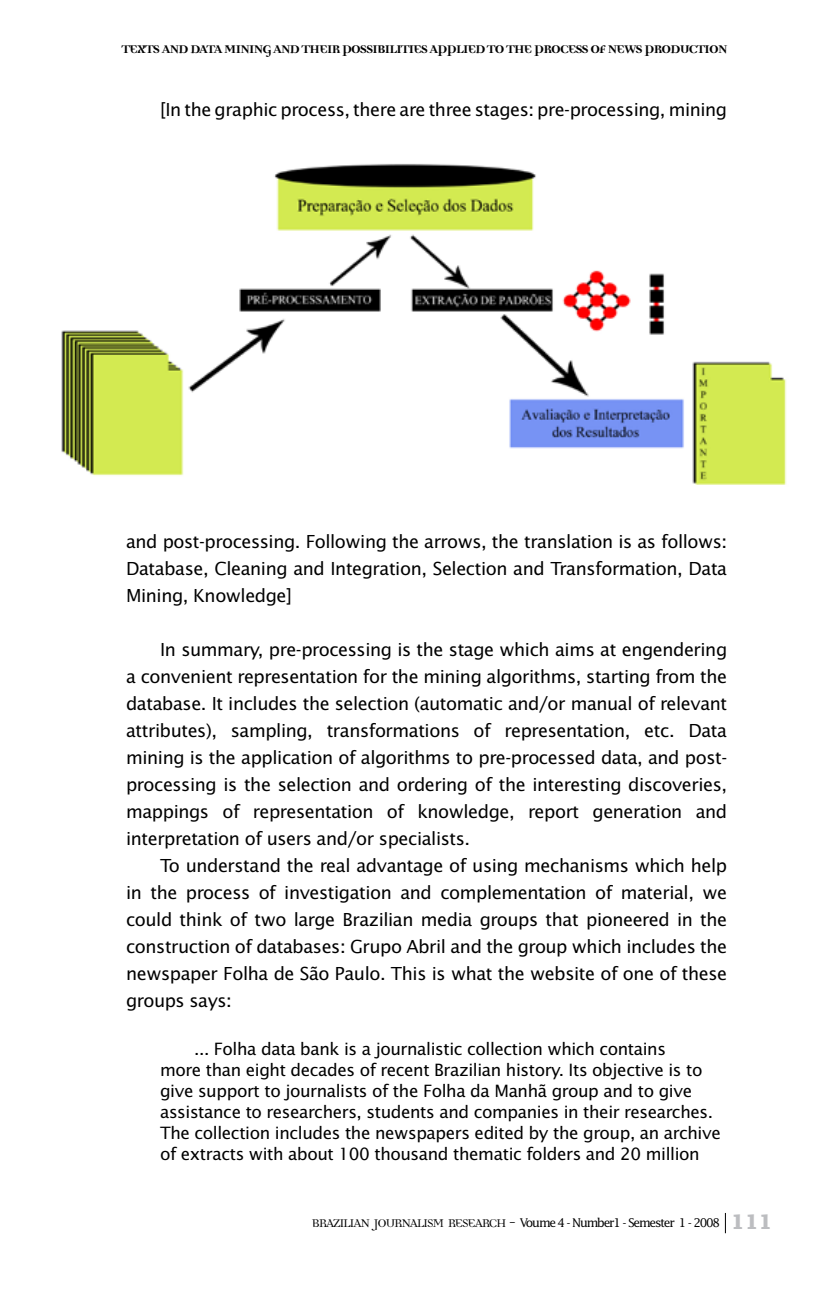
<style>
.page{position:relative;width:828px;height:1293px;background:#fff}
.page>*{position:absolute;margin:0;border:0;box-sizing:border-box;transform-origin:0 0}
.t1{font:18px/27px "Lucida Sans";letter-spacing:-.025em;color:#000;text-align:justify}
.t2{font:700 18px "Democratica";letter-spacing:-.075em;color:#000}
.t3{font:17px/21px "Lucida Sans";letter-spacing:-.025em;color:#000}
.t4{font:12px "Lucida";letter-spacing:-.1em;color:#000}
.s1{font-family:"Democratica";font-size:18px}
.s2{font-weight:700;font-size:20px;color:#bcbdc0}
</style>
<div class="page">
<svg style="left:725px;top:1213px;width:1px;height:20px"></svg>
<img style="left:61px;top:163px;width:726px;height:322px">
<p class="t2" style="left:121px;top:40px;width:608px">TEXTS AND DATA MINING AND THEIR POSSIBILITIES APPLIED TO THE PROCESS OF NEWS PRODUCTION</p>
<p class="t1" style="left:160px;top:96px;width:568px">[In the graphic process, there are three stages: pre-processing, mining</p>
<p class="t1" style="left:126px;top:528px;width:602px">and post-processing. Following the arrows, the translation is as follows:<br>Database, Cleaning and Integration, Selection and Transformation, Data Mining, Knowledge]</p>
<p class="t1" style="left:126px;top:636px;width:603px;text-indent:34px">In summary, pre-processing is the stage which aims at engendering a convenient representation for the mining algorithms, starting from the database. It includes the selection (automatic and/or manual of relevant attributes), sampling, transformations of representation, etc. Data mining is the application of algorithms to pre-processed data, and post&shy;processing is the selection and ordering of the interesting discoveries, mappings of representation of knowledge, report generation and interpretation of users and/or specialists.</p>
<p class="t1" style="left:126px;top:852px;width:603px;text-indent:34px">To understand the real advantage of using mechanisms which help in the process of investigation and complementation of material, we could think of two large Brazilian media groups that pioneered in the construction of databases: Grupo Abril and the group which includes the newspaper Folha de São Paulo. This is what the website of one of these groups says:</p>
<p class="t3" style="left:160px;top:1038px;width:562px;text-indent:34px">... Folha data bank is a journalistic collection which contains<br>more than eight decades of recent Brazilian history. Its objective is to give support to journalists of the Folha da Manhã group and to give assistance to researchers, students and companies in their researches.<br>The collection includes the newspapers edited by the group, an archive of extracts with about 100 thousand thematic folders and 20 million</p>
<p class="t4" style="left:311px;top:1215px;width:462px"><span class="s1">BRAZILIAN JOURNALISM RESEARCH -</span> Voume 4 - Number1 - Semester 1 - 2008 <span class="s2">111</span></p>
</div>
